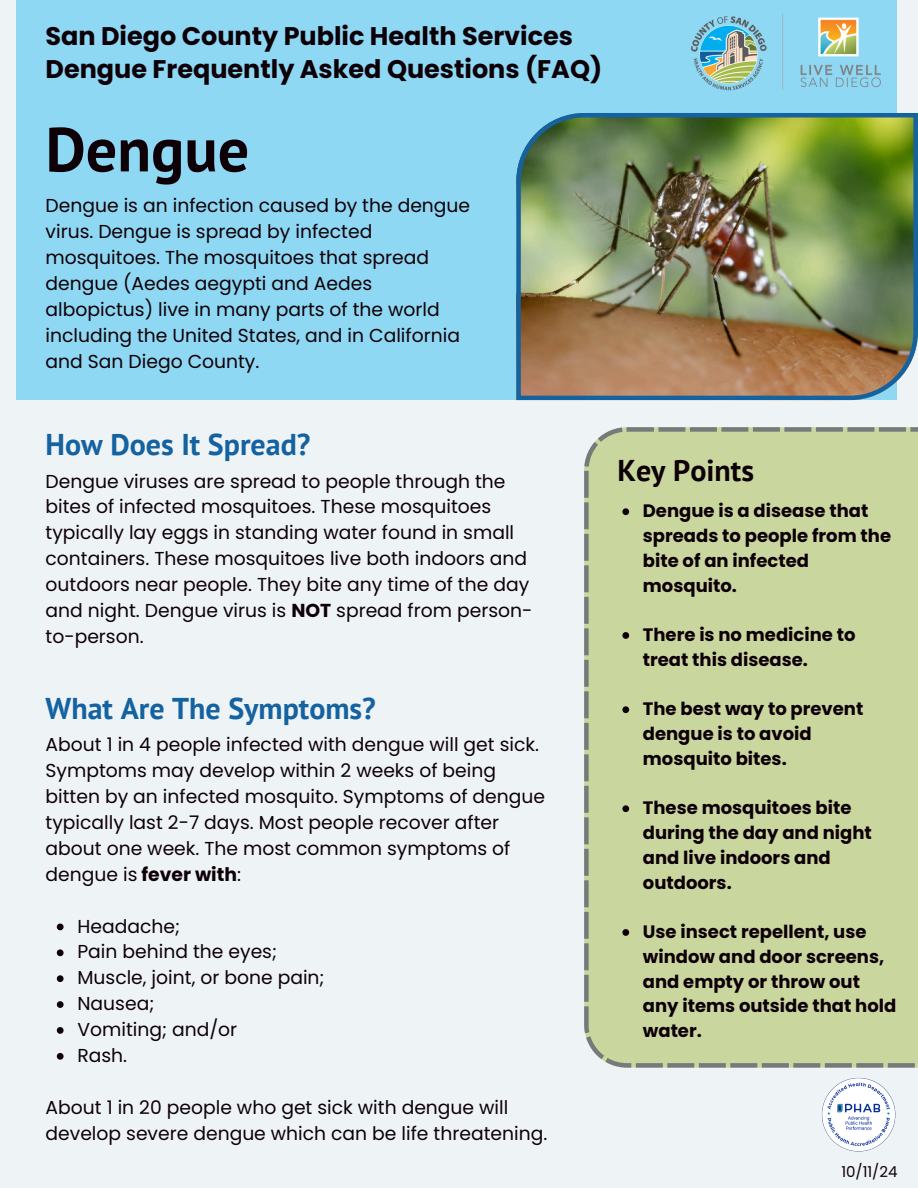
<style>
.page{position:relative;width:918px;height:1188px;background:#eef4f5}
.page>*{position:absolute;margin:0;border:0;box-sizing:border-box;transform-origin:0 0}
.t1{font:700 62.1px "PT Sans";color:#0e0007}
.t2{font:700 30px "PT Sans";color:#1562a1}
.t3{font:700 30px "PT Sans";color:#0e0007}
.t4{font:700 25.5px/32.7px "Poppins";color:#0e0007}
.t5{font:18.75px/25.8px "Poppins";color:#0e0007}
.t6{font:700 18px/24.8px "Poppins";color:#0e0007}
.t7{font:15px "Poppins";color:#0e0007}
.s1{font-weight:700}
</style>
<div class="page">
<div style="left:16px;top:0;width:881px;height:400px;background:#8ed8f3"></div>
<img style="left:516px;top:113px;width:402px;height:287px">
<img style="left:692px;top:14px;width:189px;height:77px">
<div style="left:584px;top:427px;width:334px;height:640px;background:#c9d79f"></div>
<img style="left:821px;top:1077px;width:75px;height:75px">
<svg style="left:57px;top:924px;width:7px;height:6px"></svg>
<svg style="left:57px;top:949px;width:7px;height:7px"></svg>
<svg style="left:57px;top:975px;width:7px;height:7px"></svg>
<svg style="left:57px;top:1001px;width:7px;height:7px"></svg>
<svg style="left:57px;top:1027px;width:7px;height:7px"></svg>
<svg style="left:57px;top:1053px;width:7px;height:7px"></svg>
<svg style="left:622px;top:508px;width:7px;height:7px"></svg>
<svg style="left:622px;top:632px;width:7px;height:7px"></svg>
<svg style="left:622px;top:706px;width:7px;height:7px"></svg>
<svg style="left:622px;top:805px;width:7px;height:7px"></svg>
<svg style="left:622px;top:929px;width:7px;height:7px"></svg>
<h4 class="t4" style="left:46px;top:20px;width:558px">San Diego County Public Health Services<br>Dengue Frequently Asked Questions (FAQ)</h4>
<p class="t1" style="left:46px;top:108px;width:205px">Dengue</p>
<h2 class="t5" style="left:46px;top:193px;width:426px">Dengue is an infection caused by the dengue virus. Dengue is spread by infected mosquitoes. The mosquitoes that spread dengue (Aedes aegypti and Aedes albopictus) live in many parts of the world including the United States, and in California and San Diego County.</h2>
<h2 class="t2" style="left:46px;top:424px;width:266px">How Does It Spread?</h2>
<h4 class="t5" style="left:46px;top:468px;width:488px">Dengue viruses are spread to people through the bites of infected mosquitoes. These mosquitoes typically lay eggs in standing water found in small containers. These mosquitoes live both indoors and outdoors near people. They bite any time of the day and night. Dengue virus is <span class="s1">NOT</span> spread from person&shy;to-person.</h4>
<h2 class="t2" style="left:46px;top:688px;width:332px">What Are The Symptoms?</h2>
<h4 class="t5" style="left:46px;top:732px;width:501px">About 1 in 4 people infected with dengue will get sick.<br>Symptoms may develop within 2 weeks of being bitten by an infected mosquito. Symptoms of dengue typically last 2-7 days. Most people recover after about one week. The most common symptoms of dengue is <span class="s1">fever with</span>:</h4>
<p class="t5" style="left:77px;top:913px;width:104px">Headache;</p>
<p class="t5" style="left:77px;top:939px;width:201px">Pain behind the eyes;</p>
<p class="t5" style="left:77px;top:965px;width:249px">Muscle, joint, or bone pain;</p>
<p class="t5" style="left:77px;top:991px;width:78px">Nausea;</p>
<p class="t5" style="left:77px;top:1017px;width:161px">Vomiting; and/or</p>
<p class="t5" style="left:77px;top:1042px;width:51px">Rash.</p>
<h4 class="t5" style="left:46px;top:1094px;width:503px">About 1 in 20 people who get sick with dengue will develop severe dengue which can be life threatening.</h4>
<p class="t3" style="left:617px;top:450px;width:138px">Key Points</p>
<p class="t6" style="left:643px;top:499px;width:250px">Dengue is a disease that spreads to people from the bite of an infected mosquito.</p>
<p class="t6" style="left:643px;top:622px;width:214px">There is no medicine to treat this disease.</p>
<p class="t6" style="left:643px;top:697px;width:222px">The best way to prevent dengue is to avoid mosquito bites.</p>
<p class="t6" style="left:643px;top:796px;width:231px">These mosquitoes bite during the day and night and live indoors and outdoors.</p>
<p class="t6" style="left:643px;top:919px;width:255px">Use insect repellent, use window and door screens, and empty or throw out any items outside that hold water.</p>
<p class="t7" style="left:841px;top:1161px;width:58px">10/11/24</p>
</div>
